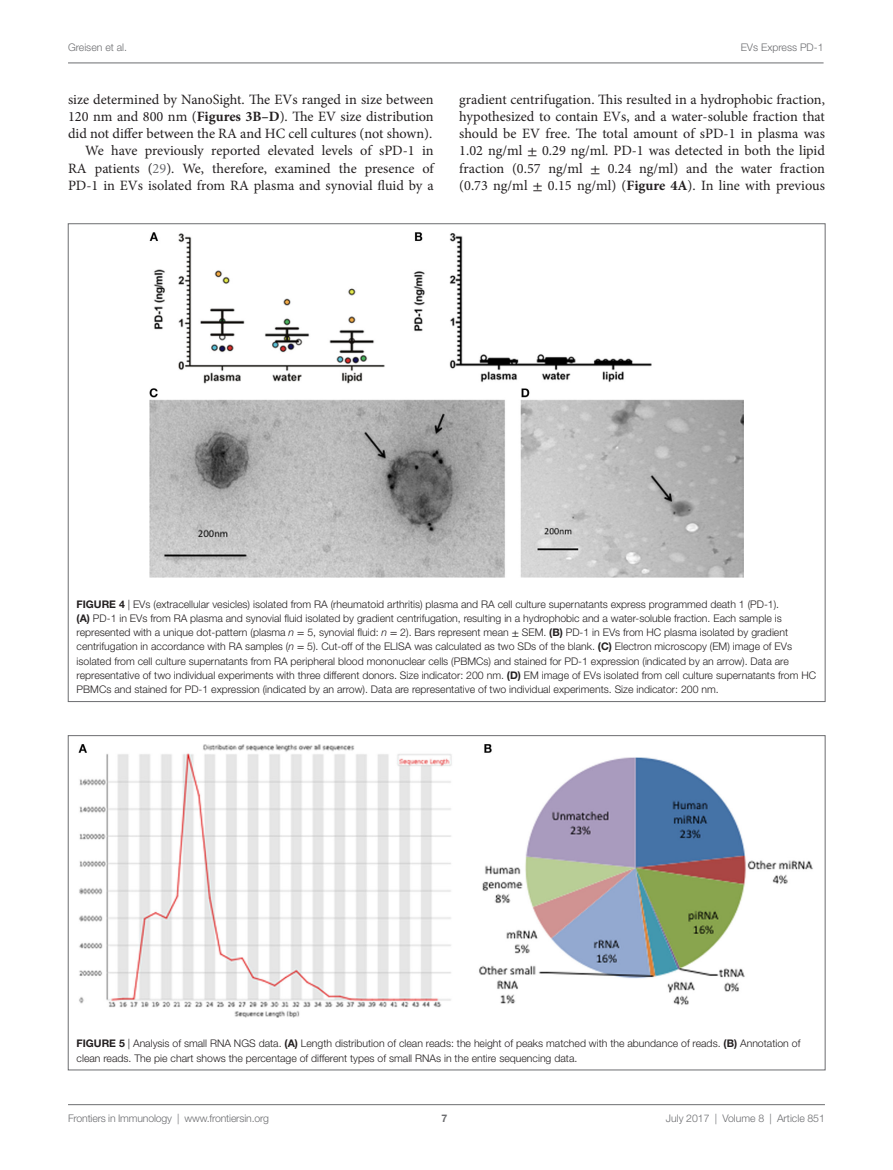
<style>
.page{position:relative;width:893px;height:1170px;background:#fff}
.page>*{position:absolute;margin:0;border:0;box-sizing:border-box;transform-origin:0 0}
.t1{font:14.25px/17.2px "Minion Pro";color:#231f20;text-align:right}
.t2{font:300 10.5px/14.2px "Helvetica Neue LT Std";color:#231f20}
.t3{font:300 10.5px "Helvetica Neue LT Std";letter-spacing:-.015em;color:#6c6d70}
.t4{font:700 10.5px "Helvetica Neue LT Std";color:#6c6d70}
.s1{font-weight:700}
.s2{color:#6c6d70}
.s3{font-family:"STIX General"}
.s4{font-style:italic}
.s5{font-family:"STIX General";font-weight:400}
</style>
<div class="page">
<img style="left:150px;top:232px;width:593px;height:345px">
<img style="left:79px;top:744px;width:734px;height:273px">
<hr style="left:68px;top:1104px;width:757px;height:1px;background:#6c6d70">
<hr style="left:68px;top:63px;width:755px;height:1px;background:#6c6d70">
<p class="t3" style="left:68px;top:41px;width:61px">Greisen et al.</p>
<p class="t3" style="left:741px;top:41px;width:84px">EVs Express PD-1</p>
<p class="t1" style="left:68px;top:90px;width:367px">size determined by NanoSight. The EVs ranged in size between 120 nm and 800 nm (<span class="s1">Figures 3B–D</span>). The EV size distribution did not differ between the RA and HC cell cultures (not shown).<br>We have previously reported elevated levels of sPD-1 in RA patients (<span class="s2">29</span>). We, therefore, examined the presence of PD-1 in EVs isolated from RA plasma and synovial fluid by a</p>
<p class="t1" style="left:459px;top:90px;width:367px;text-align:justify">gradient centrifugation. This resulted in a hydrophobic fraction, hypothesized to contain EVs, and a water-soluble fraction that should be EV free. The total amount of sPD-1 in plasma was 1.02 ng/ml <span class="s3">±</span> 0.29 ng/ml. PD-1 was detected in both the lipid fraction (0.57 ng/ml <span class="s3">±</span> 0.24 ng/ml) and the water fraction (0.73 ng/ml <span class="s3">±</span> 0.15 ng/ml) (<span class="s1">Figure 4A</span>). In line with previous</p>
<p class="t2" style="left:77px;top:596px;width:741px"><span class="s1">FIGURE 4</span> | EVs (extracellular vesicles) isolated from RA (rheumatoid arthritis) plasma and RA cell culture supernatants express programmed death 1 (PD-1).<br><span class="s1">(A)</span> PD-1 in EVs from RA plasma and synovial fluid isolated by gradient centrifugation, resulting in a hydrophobic and a water-soluble fraction. Each sample is represented with a unique dot-pattern (plasma <span class="s4">n</span> <span class="s5">=</span> 5, synovial fluid: <span class="s4">n</span> <span class="s5">=</span> 2). Bars represent mean <span class="s5">±</span> SEM. <span class="s1">(B)</span> PD-1 in EVs from HC plasma isolated by gradient centrifugation in accordance with RA samples (<span class="s4">n</span> <span class="s5">=</span> 5). Cut-off of the ELISA was calculated as two SDs of the blank. <span class="s1">(C)</span> Electron microscopy (EM) image of EVs isolated from cell culture supernatants from RA peripheral blood mononuclear cells (PBMCs) and stained for PD-1 expression (indicated by an arrow). Data are representative of two individual experiments with three different donors. Size indicator: 200 nm. <span class="s1">(D)</span> EM image of EVs isolated from cell culture supernatants from HC PBMCs and stained for PD-1 expression (indicated by an arrow). Data are representative of two individual experiments. Size indicator: 200 nm.</p>
<p class="t2" style="left:77px;top:1036px;width:725px"><span class="s1">FIGURE 5</span> | Analysis of small RNA NGS data. <span class="s1">(A)</span> Length distribution of clean reads: the height of peaks matched with the abundance of reads. <span class="s1">(B)</span> Annotation of clean reads. The pie chart shows the percentage of different types of small RNAs in the entire sequencing data.</p>
<p class="t3" style="left:68px;top:1111px;width:203px">Frontiers in Immunology | www.frontiersin.org</p>
<p class="t3" style="left:666px;top:1111px;width:161px">July 2017 | Volume 8 | Article 851</p>
<p class="t4" style="left:441px;top:1111px;width:7px">7</p>
</div>
